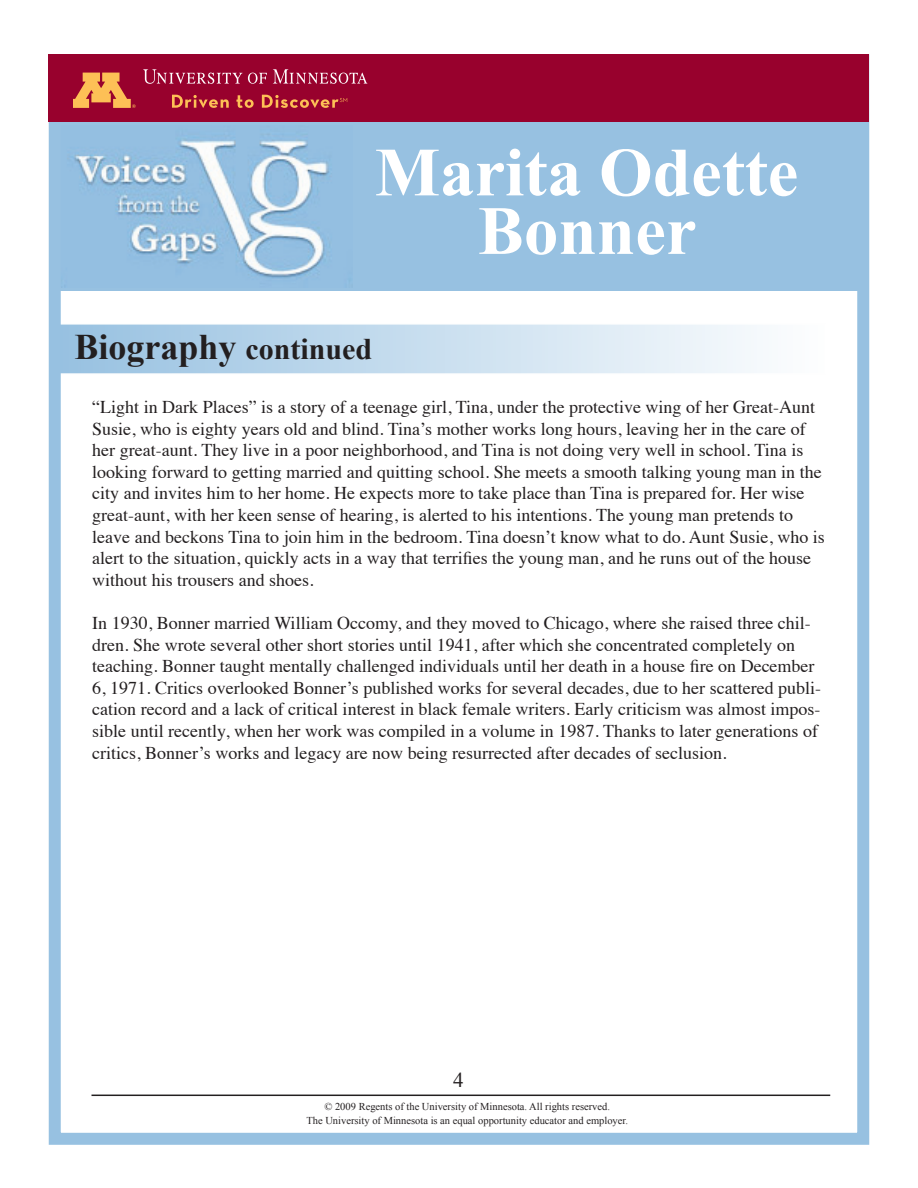
<style>
.page{position:relative;width:918px;height:1188px;background:#fff}
.page>*{position:absolute;margin:0;border:0;box-sizing:border-box;transform-origin:0 0}
.t1{font:700 69px/58.5px "Times New Roman";color:#fff;text-align:center}
.t2{font:700 36px "Times New Roman";color:#231f20}
.t3{font:21px "Times New Roman";color:#231f20}
.t4{font:18px/21.6px "Times";color:#231f20}
.t5{font:10.5px/13.5px "Times New Roman";color:#231f20;text-align:center}
.s1{font-size:30px}
</style>
<div class="page">
<div style="left:56px;top:120px;width:810px;height:172px;background:#97c1e1;border:2px solid #fff"></div>
<img style="left:64px;top:134px;width:287px;height:153px">
<hr style="left:92px;top:1095px;width:738px;height:1px;background:#231f20">
<div style="left:53px;top:323px;width:773px;height:52px;background:linear-gradient(to right,#96c0e0,#fefefe);border:2px solid #fff"></div>
<div style="left:49px;top:54px;width:820px;height:1091px;border:12px solid #97c1e1"></div>
<div style="left:49px;top:54px;width:820px;height:67px;background:#98012d"></div>
<svg style="left:74px;top:73px;width:62px;height:35px"></svg>
<svg style="left:273px;top:69px;width:94px;height:15px"></svg>
<svg style="left:143px;top:69px;width:124px;height:15px"></svg>
<svg style="left:172px;top:95px;width:57px;height:13px"></svg>
<svg style="left:236px;top:95px;width:18px;height:13px"></svg>
<svg style="left:262px;top:95px;width:85px;height:13px"></svg>
<h1 class="t1" style="left:375px;top:141px;width:425px">Marita Odette<br>Bonner</h1>
<h2 class="t2" style="left:75px;top:323px;width:299px">Biography <span class="s1">continued</span></h2>
<p class="t4" style="left:92px;top:395px;width:734px">“Light in Dark Places” is a story of a teenage girl, Tina, under the protective wing of her Great-Aunt Susie, who is eighty years old and blind. Tina’s mother works long hours, leaving her in the care of her great-aunt. They live in a poor neighborhood, and Tina is not doing very well in school. Tina is looking forward to getting married and quitting school. She meets a smooth talking young man in the city and invites him to her home. He expects more to take place than Tina is prepared for. Her wise great-aunt, with her keen sense of hearing, is alerted to his intentions. The young man pretends to leave and beckons Tina to join him in the bedroom. Tina doesn’t know what to do. Aunt Susie, who is alert to the situation, quickly acts in a way that terrifies the young man, and he runs out of the house without his trousers and shoes.</p>
<p class="t4" style="left:92px;top:611px;width:730px">In 1930, Bonner married William Occomy, and they moved to Chicago, where she raised three chil&shy;dren. She wrote several other short stories until 1941, after which she concentrated completely on teaching. Bonner taught mentally challenged individuals until her death in a house fire on December 6, 1971. Critics overlooked Bonner’s published works for several decades, due to her scattered publi&shy;cation record and a lack of critical interest in black female writers. Early criticism was almost impos&shy;sible until recently, when her work was compiled in a volume in 1987. Thanks to later generations of critics, Bonner’s works and legacy are now being resurrected after decades of seclusion.</p>
<p class="t3" style="left:453px;top:1065px;width:12px">4</p>
<p class="t5" style="left:306px;top:1100px;width:323px">© 2009 Regents of the University of Minnesota. All rights reserved.<br>The University of Minnesota is an equal opportunity educator and employer.</p>
</div>
